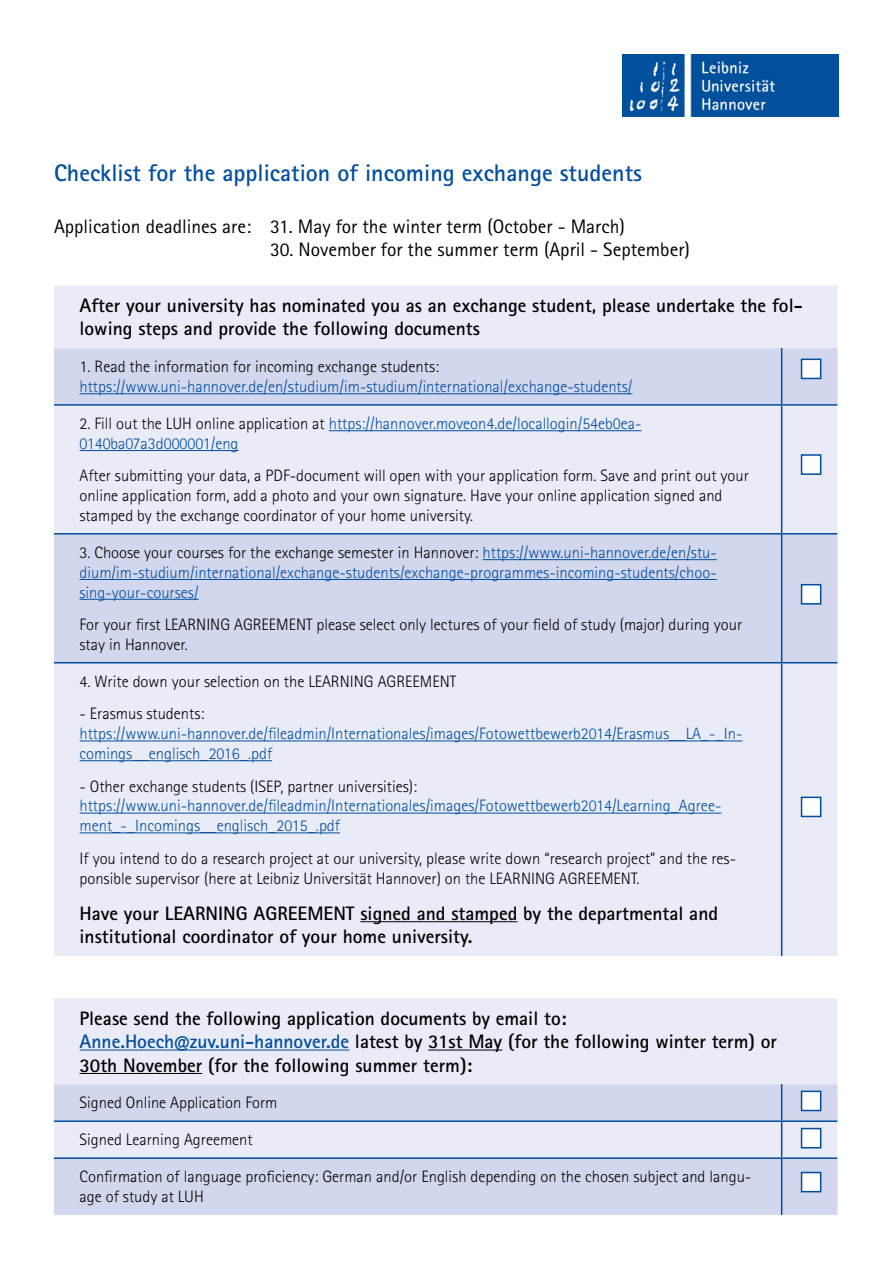
<style>
.page{position:relative;width:893px;height:1263px;background:#fff}
.page>*{position:absolute;margin:0;border:0;box-sizing:border-box;transform-origin:0 0}
.t1{font:700 24px "Rotis Sans Serif Std";color:#004e9e}
.t2{font:700 19.5px/23.4px "Rotis Sans Serif Std";color:#000}
.t3{font:19.5px "Rotis Sans Serif Std";color:#000}
.t4{font:300 16.5px/19.8px "Rotis Sans Serif Std";color:#000}
.t5{font:300 16.5px/19.8px "Rotis Sans Serif Std";color:#004e9e}
.s1{color:#000}
.s2{color:#004e9e}
</style>
<div class="page">
<div style="left:54px;top:286px;width:783px;height:670px;background:#e9ebf7"></div>
<svg style="left:54px;top:348px;width:783px;height:314px;background:#dadef1"></svg>
<hr style="left:54px;top:533px;width:728px;height:2px;background:#004e9e">
<hr style="left:781px;top:535px;width:1px;height:127px;background:#004e9e">
<hr style="left:54px;top:662px;width:728px;height:1px;background:#004e9e">
<hr style="left:782px;top:662px;width:55px;height:1px;background:#004e9e">
<hr style="left:781px;top:663px;width:1px;height:293px;background:#004e9e">
<hr style="left:781px;top:348px;width:1px;height:56px;background:#004e9e">
<hr style="left:54px;top:404px;width:728px;height:2px;background:#004e9e">
<hr style="left:782px;top:404px;width:55px;height:2px;background:#004e9e">
<hr style="left:781px;top:406px;width:1px;height:127px;background:#004e9e">
<hr style="left:782px;top:533px;width:55px;height:2px;background:#004e9e">
<hr style="left:80px;top:393px;width:552px;height:1px;background:#004e9e">
<hr style="left:329px;top:430px;width:313px;height:1px;background:#004e9e">
<hr style="left:80px;top:450px;width:159px;height:1px;background:#004e9e">
<hr style="left:483px;top:559px;width:234px;height:1px;background:#004e9e">
<hr style="left:80px;top:579px;width:637px;height:1px;background:#004e9e">
<hr style="left:80px;top:599px;width:119px;height:1px;background:#004e9e">
<hr style="left:80px;top:740px;width:662px;height:1px;background:#004e9e">
<hr style="left:80px;top:760px;width:192px;height:1px;background:#004e9e">
<hr style="left:80px;top:813px;width:641px;height:1px;background:#004e9e">
<hr style="left:80px;top:832px;width:260px;height:1px;background:#004e9e">
<hr style="left:360px;top:921px;width:157px;height:1px;background:#000">
<img style="left:623px;top:54px;width:216px;height:62px">
<div style="left:801px;top:359px;width:20px;height:20px;background:#fff;border:2px solid #004e9e"></div>
<div style="left:801px;top:454px;width:20px;height:21px;background:#fff;border:2px solid #004e9e"></div>
<div style="left:801px;top:584px;width:20px;height:21px;background:#fff;border:2px solid #004e9e"></div>
<div style="left:801px;top:796px;width:20px;height:21px;background:#fff;border:2px solid #004e9e"></div>
<div style="left:54px;top:998px;width:783px;height:86px;background:#e9ebf7"></div>
<svg style="left:54px;top:1084px;width:783px;height:131px;background:#d8dcf0"></svg>
<hr style="left:54px;top:1157px;width:728px;height:2px;background:#004e9e">
<hr style="left:781px;top:1084px;width:1px;height:36px;background:#004e9e">
<hr style="left:54px;top:1120px;width:728px;height:2px;background:#004e9e">
<hr style="left:782px;top:1120px;width:55px;height:2px;background:#004e9e">
<hr style="left:781px;top:1122px;width:1px;height:35px;background:#004e9e">
<hr style="left:782px;top:1157px;width:55px;height:2px;background:#004e9e">
<hr style="left:781px;top:1159px;width:1px;height:56px;background:#004e9e">
<hr style="left:80px;top:1049px;width:269px;height:1px;background:#004e9e">
<hr style="left:428px;top:1049px;width:74px;height:1px;background:#000">
<hr style="left:80px;top:1073px;width:122px;height:1px;background:#000">
<div style="left:801px;top:1172px;width:20px;height:20px;background:#fff;border:2px solid #004e9e"></div>
<div style="left:801px;top:1128px;width:20px;height:20px;background:#fff;border:2px solid #004e9e"></div>
<div style="left:801px;top:1090px;width:20px;height:21px;background:#fff;border:2px solid #004e9e"></div>
<h1 class="t1" style="left:54px;top:157px;width:589px">Checklist for the application of incoming exchange students</h1>
<p class="t3" style="left:54px;top:215px;width:572px">Application deadlines are: 31. May for the winter term (October - March)</p>
<p class="t3" style="left:270px;top:238px;width:421px">30. November for the summer term (April - September)</p>
<p class="t2" style="left:80px;top:293px;width:725px">After your university has nominated you as an exchange student, please undertake the fol&shy;lowing steps and provide the following documents</p>
<p class="t4" style="left:80px;top:357px;width:361px">1. Read the information for incoming exchange students:</p>
<p class="t5" style="left:80px;top:377px;width:554px">https://www.uni-hannover.de/en/studium/im-studium/international/exchange-students/</p>
<p class="t5" style="left:80px;top:414px;width:564px"><span class="s1">2. Fill out the LUH online application at</span> https://hannover.moveon4.de/locallogin/54eb0ea-<br>0140ba07a3d000001/eng</p>
<p class="t4" style="left:80px;top:466px;width:671px">After submitting your data, a PDF-document will open with your application form. Save and print out your online application form, add a photo and your own signature. Have your online application signed and stamped by the exchange coordinator of your home university.</p>
<p class="t5" style="left:80px;top:543px;width:639px;text-align:justify"><span class="s1">3. Choose your courses for the exchange semester in Hannover:</span> https://www.uni-hannover.de/en/stu&shy;dium/im-studium/international/exchange-students/exchange-programmes-incoming-students/choo&shy;sing-your-courses/</p>
<p class="t4" style="left:80px;top:615px;width:664px">For your first LEARNING AGREEMENT please select only lectures of your field of study (major) during your stay in Hannover.</p>
<p class="t4" style="left:80px;top:672px;width:378px">4. Write down your selection on the LEARNING AGREEMENT</p>
<p class="t4" style="left:80px;top:704px;width:126px">- Erasmus students:</p>
<p class="t5" style="left:80px;top:724px;width:664px">https://www.uni-hannover.de/fileadmin/Internationales/images/Fotowettbewerb2014/Erasmus__LA_-_In&shy;comings__englisch_2016_.pdf</p>
<p class="t4" style="left:80px;top:776px;width:339px">- Other exchange students (ISEP, partner universities):</p>
<p class="t5" style="left:80px;top:796px;width:643px">https://www.uni-hannover.de/fileadmin/Internationales/images/Fotowettbewerb2014/Learning_Agree&shy;ment_-_Incomings__englisch_2015_.pdf</p>
<p class="t4" style="left:80px;top:849px;width:658px">If you intend to do a research project at our university, please write down “research project” and the res&shy;ponsible supervisor (here at Leibniz Universität Hannover) on the LEARNING AGREEMENT.</p>
<p class="t2" style="left:80px;top:901px;width:640px">Have your LEARNING AGREEMENT signed and stamped by the departmental and institutional coordinator of your home university.</p>
<p class="t2" style="left:80px;top:1006px;width:699px">Please send the following application documents by email to:<br><span class="s2">Anne.Hoech@zuv.uni-hannover.de</span> latest by 31st May (for the following winter term) or<br>30th November (for the following summer term):</p>
<p class="t4" style="left:80px;top:1093px;width:199px">Signed Online Application Form</p>
<p class="t4" style="left:80px;top:1130px;width:175px">Signed Learning Agreement</p>
<p class="t4" style="left:80px;top:1167px;width:673px">Confirmation of language proficiency: German and/or English depending on the chosen subject and langu&shy;age of study at LUH</p>
</div>
